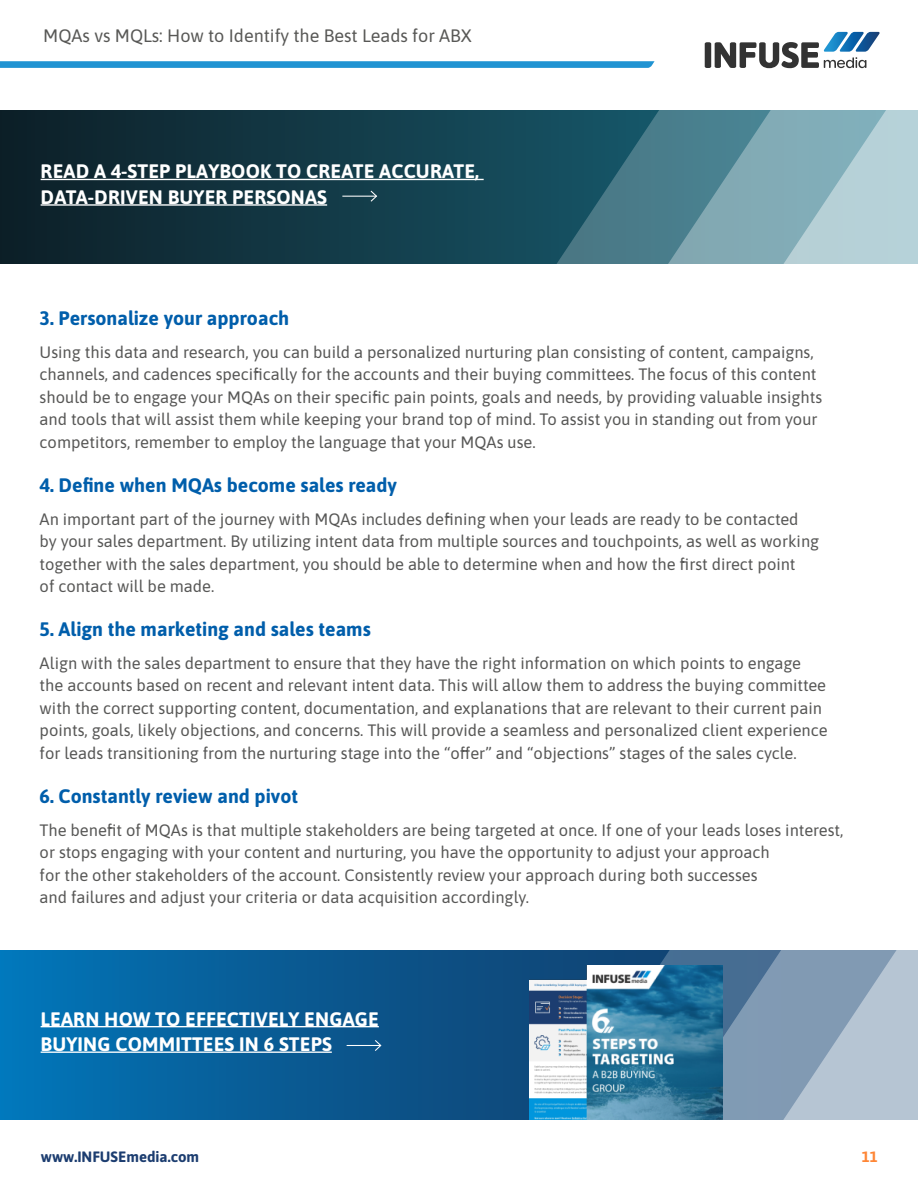
<style>
.page{position:relative;width:918px;height:1188px;background:#fff}
.page>*{position:absolute;margin:0;border:0;box-sizing:border-box;transform-origin:0 0}
.t1{font:700 19.5px "Asap";color:#005eab}
.t2{font:700 19.5px/25.5px "Asap";letter-spacing:.01em;color:#fff}
.t3{font:18px "Asap";color:#585856}
.t4{font:16.5px/22.5px "Asap";color:#575756}
.t5{font:700 15px "Asap";color:#1c3d70}
.t6{font:700 15px "Asap";color:#fe8636}
</style>
<div class="page">
<svg style="left:0;top:61px;width:556px;height:7px;background:#2a98d4"></svg>
<svg style="left:0;top:111px;width:556px;height:152px;background:#123643"></svg>
<hr style="left:41px;top:179px;width:443px;height:1px;background:#fff">
<hr style="left:41px;top:204px;width:286px;height:2px;background:#fff">
<hr style="left:342px;top:196px;width:34px;height:1px;background:#fff">
<svg style="left:369px;top:190px;width:9px;height:13px"></svg>
<svg style="left:556px;top:61px;width:111px;height:203px"></svg>
<svg style="left:667px;top:43px;width:38px;height:221px"></svg>
<svg style="left:0;top:950px;width:556px;height:170px;background:#085e98"></svg>
<hr style="left:41px;top:1026px;width:338px;height:1px;background:#fff">
<hr style="left:41px;top:1051px;width:291px;height:2px;background:#fff">
<hr style="left:347px;top:1045px;width:34px;height:1px;background:#fff">
<svg style="left:374px;top:1039px;width:8px;height:13px"></svg>
<div style="left:556px;top:950px;width:111px;height:15px;background:#0f4778"></div>
<svg style="left:667px;top:950px;width:116px;height:170px;background:#6e8ca9"></svg>
<svg style="left:783px;top:950px;width:135px;height:170px;background:#9eb2c5"></svg>
<img style="left:529px;top:965px;width:194px;height:155px">
<svg style="left:705px;top:31px;width:213px;height:233px"></svg>
<p class="t3" style="left:43px;top:23px;width:430px">MQAs vs MQLs: How to Identify the Best Leads for ABX</p>
<p class="t2" style="left:41px;top:158px;width:440px">READ A 4-STEP PLAYBOOK TO CREATE ACCURATE,<br>DATA-DRIVEN BUYER PERSONAS</p>
<p class="t1" style="left:40px;top:304px;width:251px">3. Personalize your approach</p>
<p class="t4" style="left:40px;top:340px;width:784px">Using this data and research, you can build a personalized nurturing plan consisting of content, campaigns, channels, and cadences specifically for the accounts and their buying committees. The focus of this content should be to engage your MQAs on their specific pain points, goals and needs, by providing valuable insights and tools that will assist them while keeping your brand top of mind. To assist you in standing out from your competitors, remember to employ the language that your MQAs use.</p>
<p class="t1" style="left:40px;top:471px;width:359px">4. Define when MQAs become sales ready</p>
<p class="t4" style="left:40px;top:507px;width:781px">An important part of the journey with MQAs includes defining when your leads are ready to be contacted by your sales department. By utilizing intent data from multiple sources and touchpoints, as well as working together with the sales department, you should be able to determine when and how the first direct point<br>of contact will be made.</p>
<p class="t1" style="left:40px;top:615px;width:333px">5. Align the marketing and sales teams</p>
<p class="t4" style="left:40px;top:651px;width:790px">Align with the sales department to ensure that they have the right information on which points to engage the accounts based on recent and relevant intent data. This will allow them to address the buying committee with the correct supporting content, documentation, and explanations that are relevant to their current pain points, goals, likely objections, and concerns. This will provide a seamless and personalized client experience for leads transitioning from the nurturing stage into the “offer” and “objections” stages of the sales cycle.</p>
<p class="t1" style="left:40px;top:782px;width:260px">6. Constantly review and pivot</p>
<p class="t4" style="left:40px;top:818px;width:805px">The benefit of MQAs is that multiple stakeholders are being targeted at once. If one of your leads loses interest, or stops engaging with your content and nurturing, you have the opportunity to adjust your approach<br>for the other stakeholders of the account. Consistently review your approach during both successes<br>and failures and adjust your criteria or data acquisition accordingly.</p>
<p class="t2" style="left:41px;top:1005px;width:340px">LEARN HOW TO EFFECTIVELY ENGAGE<br>BUYING COMMITTEES IN 6 STEPS</p>
<p class="t5" style="left:41px;top:1146px;width:160px">www.INFUSEmedia.com</p>
<p class="t6" style="left:862px;top:1146px;width:18px">11</p>
</div>
